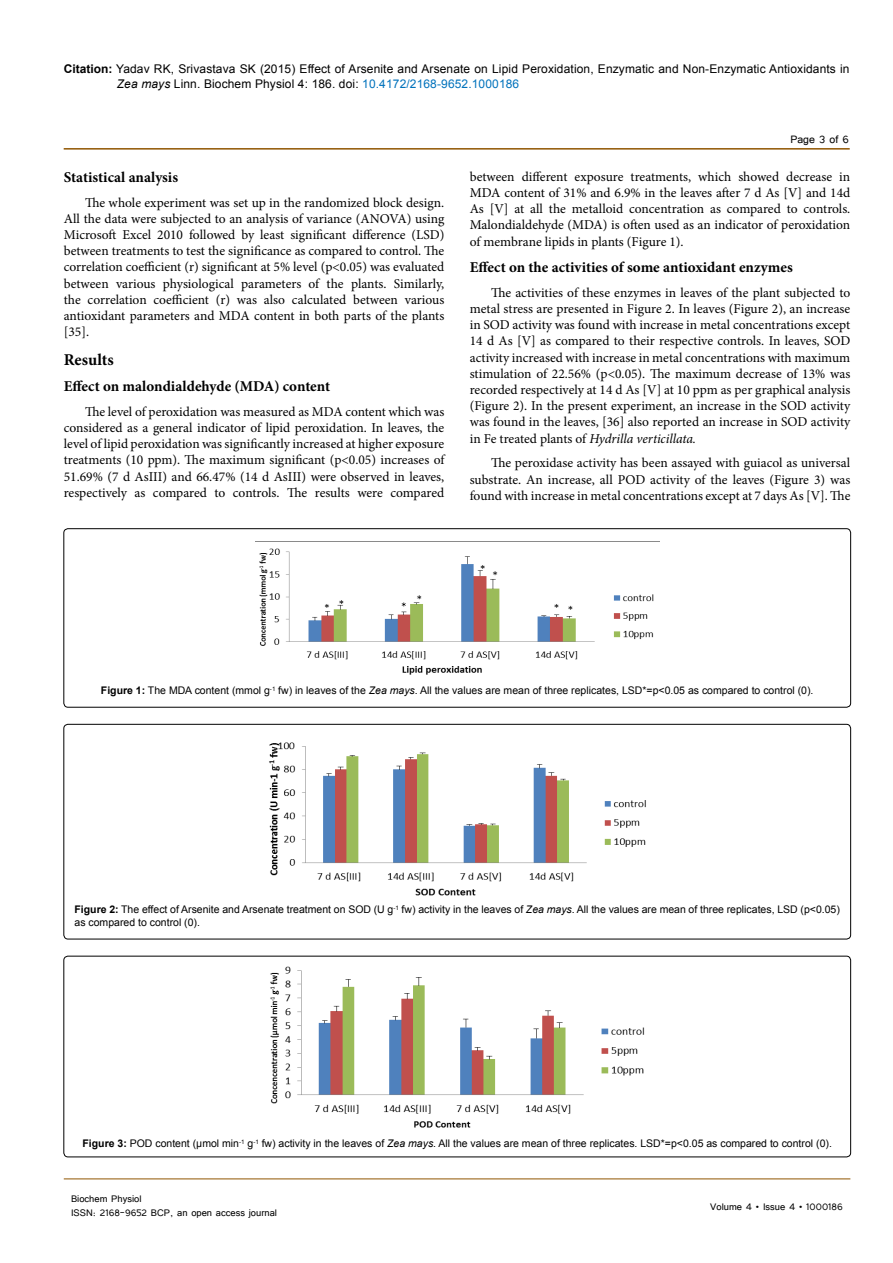
<style>
.page{position:relative;width:893px;height:1263px;background:#fff}
.page>*{position:absolute;margin:0;border:0;box-sizing:border-box;transform-origin:0 0}
.SH{font:700 16.5px "Minion Pro";color:#000}
.SSH{font:700 15px "Minion Pro";color:#000}
.t1{font:13.5px/16.2px "Minion Pro";color:#000;text-align:justify}
.t2{font:13.5px "Tunga";color:#000}
.t3{font:12px/15px "Arial";letter-spacing:.01em;color:#000}
.t4{font:12px/14.4px "Tunga";color:#000}
.t5{font:10.5px/12.6px "Arial";color:#000}
.s1{font-weight:700}
.s2{font-style:italic}
.s3{color:#0072bc}
</style>
<div class="page">
<hr style="left:64px;top:148px;width:786px;height:2px;background:#905501">
<hr style="left:64px;top:1179px;width:786px;height:1px;background:#905501">
<div style="left:64px;top:529px;width:787px;height:178px;border:1px solid #000;border-radius:4px"></div>
<img style="left:259px;top:548px;width:395px;height:127px">
<div style="left:64px;top:724px;width:787px;height:215px;border:1px solid #000;border-radius:4px"></div>
<img style="left:269px;top:742px;width:377px;height:154px">
<div style="left:64px;top:956px;width:787px;height:201px;border:1px solid #000;border-radius:4px"></div>
<img style="left:270px;top:966px;width:375px;height:162px">
<p class="t3" style="left:117px;top:61px;width:734px;text-indent:-53px"><span class="s1">Citation:</span> Yadav RK, Srivastava SK (2015) Effect of Arsenite and Arsenate on Lipid Peroxidation, Enzymatic and Non-Enzymatic Antioxidants in<br><span class="s2">Zea mays</span> Linn. Biochem Physiol 4: 186. doi: <span class="s3">10.4172/2168-9652.1000186</span></p>
<p class="SSH" style="left:64px;top:167px;width:116px">Statistical analysis</p>
<p class="t1" style="left:64px;top:194px;width:382px;text-indent:21px">The whole experiment was set up in the randomized block design.<br>All the data were subjected to an analysis of variance (ANOVA) using Microsoft Excel 2010 followed by least significant difference (LSD) between treatments to test the significance as compared to control. The correlation coefficient (r) significant at 5% level (p&lt;0.05) was evaluated between various physiological parameters of the plants. Similarly, the correlation coefficient (r) was also calculated between various antioxidant parameters and MDA content in both parts of the plants [35].</p>
<p class="SH" style="left:64px;top:348px;width:51px">Results</p>
<p class="SSH" style="left:64px;top:376px;width:268px">Effect on malondialdehyde (MDA) content</p>
<p class="t1" style="left:64px;top:403px;width:382px;text-indent:21px">The level of peroxidation was measured as MDA content which was considered as a general indicator of lipid peroxidation. In leaves, the level of lipid peroxidation was significantly increased at higher exposure treatments (10 ppm). The maximum significant (p&lt;0.05) increases of 51.69% (7 d AsIII) and 66.47% (14 d AsIII) were observed in leaves, respectively as compared to controls. The results were compared</p>
<p class="t2" style="left:790px;top:131px;width:60px">Page 3 of 6</p>
<p class="t1" style="left:470px;top:168px;width:382px">between different exposure treatments, which showed decrease in MDA content of 31% and 6.9% in the leaves after 7 d As [V] and 14d As [V] at all the metalloid concentration as compared to controls.<br>Malondialdehyde (MDA) is often used as an indicator of peroxidation of membrane lipids in plants (Figure 1).</p>
<p class="SSH" style="left:470px;top:257px;width:325px">Effect on the activities of some antioxidant enzymes</p>
<p class="t1" style="left:470px;top:284px;width:382px;text-indent:21px">The activities of these enzymes in leaves of the plant subjected to metal stress are presented in Figure 2. In leaves (Figure 2), an increase in SOD activity was found with increase in metal concentrations except 14 d As [V] as compared to their respective controls. In leaves, SOD activity increased with increase in metal concentrations with maximum stimulation of 22.56% (p&lt;0.05). The maximum decrease of 13% was recorded respectively at 14 d As [V] at 10 ppm as per graphical analysis (Figure 2). In the present experiment, an increase in the SOD activity was found in the leaves, [36] also reported an increase in SOD activity in Fe treated plants of <span class="s2">Hydrilla verticillata.</span></p>
<p class="t1" style="left:470px;top:455px;width:382px;text-indent:21px">The peroxidase activity has been assayed with guiacol as universal substrate. An increase, all POD activity of the leaves (Figure 3) was found with increase in metal concentrations except at 7 days As [V]. The</p>
<p class="t5" style="left:101px;top:684px;width:714px"><span class="s1">Figure 1:</span> The MDA content (mmol g<sup>-1</sup> fw) in leaves of the <span class="s2">Zea mays</span>. All the values are mean of three replicates, LSD*=p&lt;0.05 as compared to control (0).</p>
<p class="t5" style="left:75px;top:903px;width:767px"><span class="s1">Figure 2:</span> The effect of Arsenite and Arsenate treatment on SOD (U g<sup>-1</sup> fw) activity in the leaves of <span class="s2">Zea mays</span>. All the values are mean of three replicates, LSD (p&lt;0.05) as compared to control (0).</p>
<p class="t5" style="left:83px;top:1137px;width:751px"><span class="s1">Figure 3:</span> POD content (μmol min<sup>-1</sup> g<sup>-1</sup> fw) activity in the leaves of <span class="s2">Zea mays</span>. All the values are mean of three replicates. LSD*=p&lt;0.05 as compared to control (0).</p>
<p class="t4" style="left:71px;top:1190px;width:208px">Biochem Physiol<br>ISSN: 2168-9652 BCP, an open access journal</p>
<p class="t4" style="left:710px;top:1199px;width:134px">Volume 4 • Issue 4 • 1000186</p>
</div>
